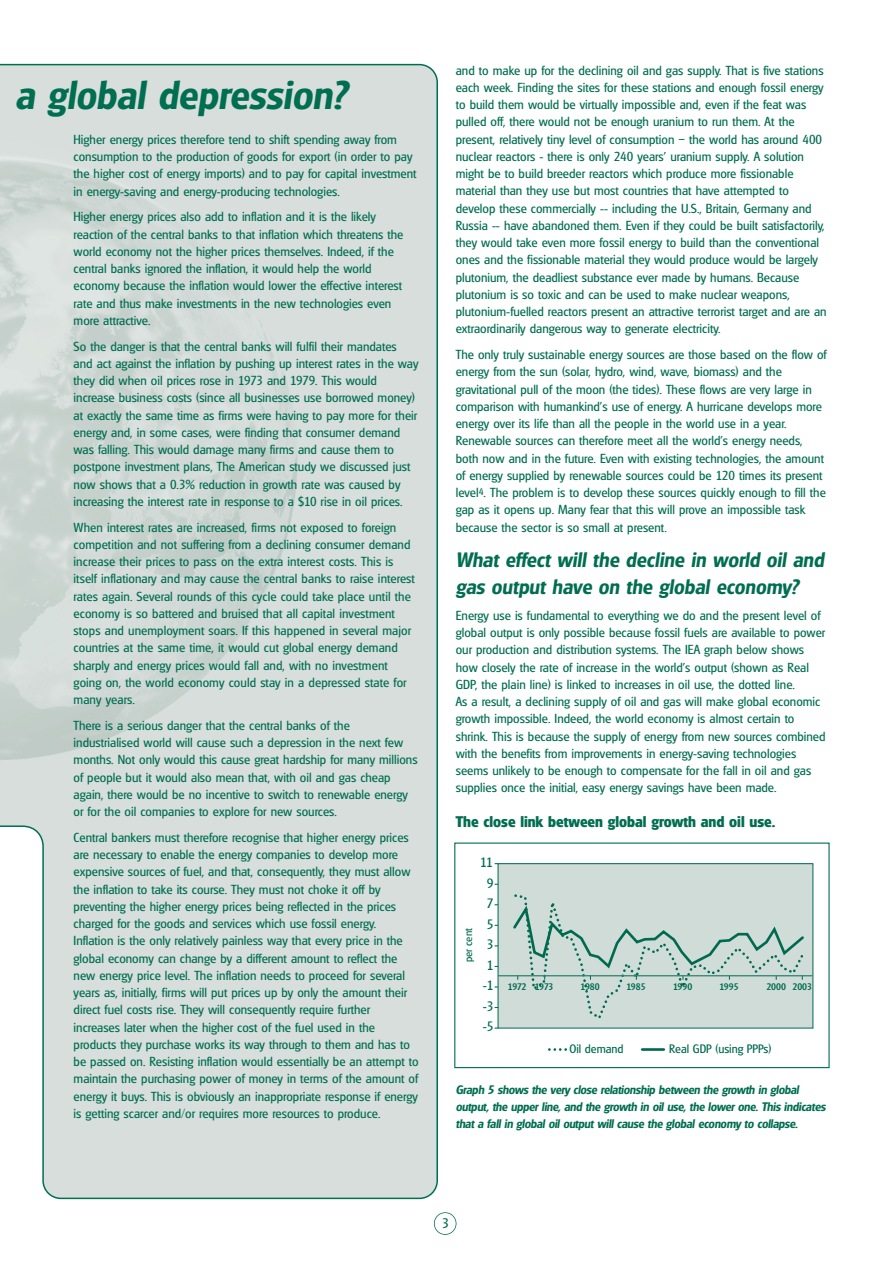
<style>
.page{position:relative;width:893px;height:1263px;background:#fff}
.page>*{position:absolute;margin:0;border:0;box-sizing:border-box;transform-origin:0 0}
.t1{font:600 39px "Iglasgow";color:#006e51}
.t2{font:600 20.25px/27px "Iglasgow";color:#006e51}
.t3{font:700 15px "Glasgow";color:#006e51}
.t4{font:13.5px "Glasgow";color:#006e51}
.t5{font:13.2px/20.5px "Glasgow";color:#006a4f;text-align:center}
.t6{font:12.75px/17.2px "Glasgow";color:#006e51}
.t7{font:600 12px/17.2px "Iglasgow";letter-spacing:-.02em;color:#006e51}
.t8{font:11.85px "Glasgow";color:#006a4f}
.t9{font:10.65px "Glasgow";color:#006a4f}
.t10{font:500 9.3px "Glasgow";color:#006a4f}
.t11{font:500 9.3px "Glasgow";letter-spacing:-.055em;color:#006a4f}
</style>
<div class="page">
<svg style="left:0;top:64px;width:438px;height:1135px;background:#d5dcd9"></svg>
<div style="left:498px;top:864px;width:314px;height:164px;background:#cfdcd7"></div>
<div style="left:497px;top:863px;width:316px;height:166px;border:1px solid #006a4f"></div>
<hr style="left:498px;top:975px;width:314px;height:1px;background:#006a4f">
<svg style="left:511px;top:894px;width:295px;height:125px"></svg>
<svg style="left:548px;top:1048px;width:17px;height:3px"></svg>
<hr style="left:642px;top:1048px;width:21px;height:3px;background:#006a4f">
<div style="left:454px;top:843px;width:375px;height:225px;border:1px solid #006e51"></div>
<div style="left:434px;top:1212px;width:22px;height:23px;border:2px solid #006e51;border-radius:50%"></div>
<h1 class="t1" style="left:15px;top:80px;width:333px">a global depression?</h1>
<p class="t6" style="left:74px;top:132px;width:344px">Higher energy prices therefore tend to shift spending away from consumption to the production of goods for export (in order to pay the higher cost of energy imports) and to pay for capital investment in energy-saving and energy-producing technologies.</p>
<p class="t6" style="left:74px;top:209px;width:331px">Higher energy prices also add to inflation and it is the likely reaction of the central banks to that inflation which threatens the world economy not the higher prices themselves. Indeed, if the central banks ignored the inflation, it would help the world economy because the inflation would lower the effective interest rate and thus make investments in the new technologies even more attractive.</p>
<p class="t6" style="left:74px;top:339px;width:346px">So the danger is that the central banks will fulfil their mandates and act against the inflation by pushing up interest rates in the way they did when oil prices rose in 1973 and 1979. This would increase business costs (since all businesses use borrowed money) at exactly the same time as firms were having to pay more for their energy and, in some cases, were finding that consumer demand was falling. This would damage many firms and cause them to postpone investment plans, The American study we discussed just now shows that a 0.3% reduction in growth rate was caused by increasing the interest rate in response to a $10 rise in oil prices.</p>
<p class="t6" style="left:74px;top:520px;width:343px">When interest rates are increased, firms not exposed to foreign competition and not suffering from a declining consumer demand increase their prices to pass on the extra interest costs. This is itself inflationary and may cause the central banks to raise interest rates again. Several rounds of this cycle could take place until the economy is so battered and bruised that all capital investment stops and unemployment soars. If this happened in several major countries at the same time, it would cut global energy demand sharply and energy prices would fall and, with no investment going on, the world economy could stay in a depressed state for many years.</p>
<p class="t6" style="left:74px;top:718px;width:345px">There is a serious danger that the central banks of the industrialised world will cause such a depression in the next few months. Not only would this cause great hardship for many millions of people but it would also mean that, with oil and gas cheap again, there would be no incentive to switch to renewable energy or for the oil companies to explore for new sources.</p>
<p class="t6" style="left:74px;top:830px;width:346px">Central bankers must therefore recognise that higher energy prices are necessary to enable the energy companies to develop more expensive sources of fuel, and that, consequently, they must allow the inflation to take its course. They must not choke it off by preventing the higher energy prices being reflected in the prices charged for the goods and services which use fossil energy.<br>Inflation is the only relatively painless way that every price in the global economy can change by a different amount to reflect the new energy price level. The inflation needs to proceed for several years as, initially, firms will put prices up by only the amount their direct fuel costs rise. They will consequently require further increases later when the higher cost of the fuel used in the products they purchase works its way through to them and has to be passed on. Resisting inflation would essentially be an attempt to maintain the purchasing power of money in terms of the amount of energy it buys. This is obviously an inappropriate response if energy is getting scarcer and/or requires more resources to produce.</p>
<p class="t6" style="left:456px;top:63px;width:372px">and to make up for the declining oil and gas supply. That is five stations each week. Finding the sites for these stations and enough fossil energy to build them would be virtually impossible and, even if the feat was pulled off, there would not be enough uranium to run them. At the present, relatively tiny level of consumption – the world has around 400 nuclear reactors - there is only 240 years’ uranium supply. A solution might be to build breeder reactors which produce more fissionable material than they use but most countries that have attempted to develop these commercially -- including the U.S., Britain, Germany and Russia -- have abandoned them. Even if they could be built satisfactorily, they would take even more fossil energy to build than the conventional ones and the fissionable material they would produce would be largely plutonium, the deadliest substance ever made by humans. Because plutonium is so toxic and can be used to make nuclear weapons, plutonium-fuelled reactors present an attractive terrorist target and are an extraordinarily dangerous way to generate electricity.</p>
<p class="t6" style="left:456px;top:347px;width:372px">The only truly sustainable energy sources are those based on the flow of energy from the sun (solar, hydro, wind, wave, biomass) and the gravitational pull of the moon (the tides). These flows are very large in comparison with humankind’s use of energy. A hurricane develops more energy over its life than all the people in the world use in a year.<br>Renewable sources can therefore meet all the world’s energy needs, both now and in the future. Even with existing technologies, the amount of energy supplied by renewable sources could be 120 times its present level<sup>4</sup>. The problem is to develop these sources quickly enough to fill the gap as it opens up. Many fear that this will prove an impossible task because the sector is so small at present.</p>
<h2 class="t2" style="left:456px;top:548px;width:370px">What effect will the decline in world oil and gas output have on the global economy?</h2>
<p class="t6" style="left:456px;top:608px;width:371px">Energy use is fundamental to everything we do and the present level of global output is only possible because fossil fuels are available to power our production and distribution systems. The IEA graph below shows how closely the rate of increase in the world’s output (shown as Real GDP, the plain line) is linked to increases in oil use, the dotted line.<br>As a result, a declining supply of oil and gas will make global economic growth impossible. Indeed, the world economy is almost certain to shrink. This is because the supply of energy from new sources combined with the benefits from improvements in energy-saving technologies seems unlikely to be enough to compensate for the fall in oil and gas supplies once the initial, easy energy savings have been made.</p>
<p class="t3" style="left:456px;top:816px;width:321px">The close link between global growth and oil use.</p>
<p class="t5" style="left:480px;top:853px;width:15px">11<br>9<br>7<br>5</p>
<p class="t9" style="left:464px;top:962px;width:35px;rotate:-90deg">per cent</p>
<p class="t5" style="left:483px;top:936px;width:12px">3<br>1 -1 -3 -5</p>
<p class="t11" style="left:508px;top:983px;width:47px">1972 1973</p>
<p class="t10" style="left:580px;top:983px;width:21px">1980</p>
<p class="t10" style="left:626px;top:983px;width:21px">1985</p>
<p class="t10" style="left:673px;top:983px;width:21px">1990</p>
<p class="t10" style="left:719px;top:983px;width:21px">1995</p>
<p class="t10" style="left:766px;top:983px;width:47px">2000 2003</p>
<p class="t8" style="left:569px;top:1044px;width:55px">Oil demand</p>
<p class="t8" style="left:669px;top:1044px;width:104px">Real GDP (using PPPs)</p>
<p class="t7" style="left:456px;top:1082px;width:371px">Graph 5 shows the very close relationship between the growth in global output, the upper line, and the growth in oil use, the lower one. This indicates that a fall in global oil output will cause the global economy to collapse.</p>
<p class="t4" style="left:442px;top:1218px;width:8px">3</p>
</div>
